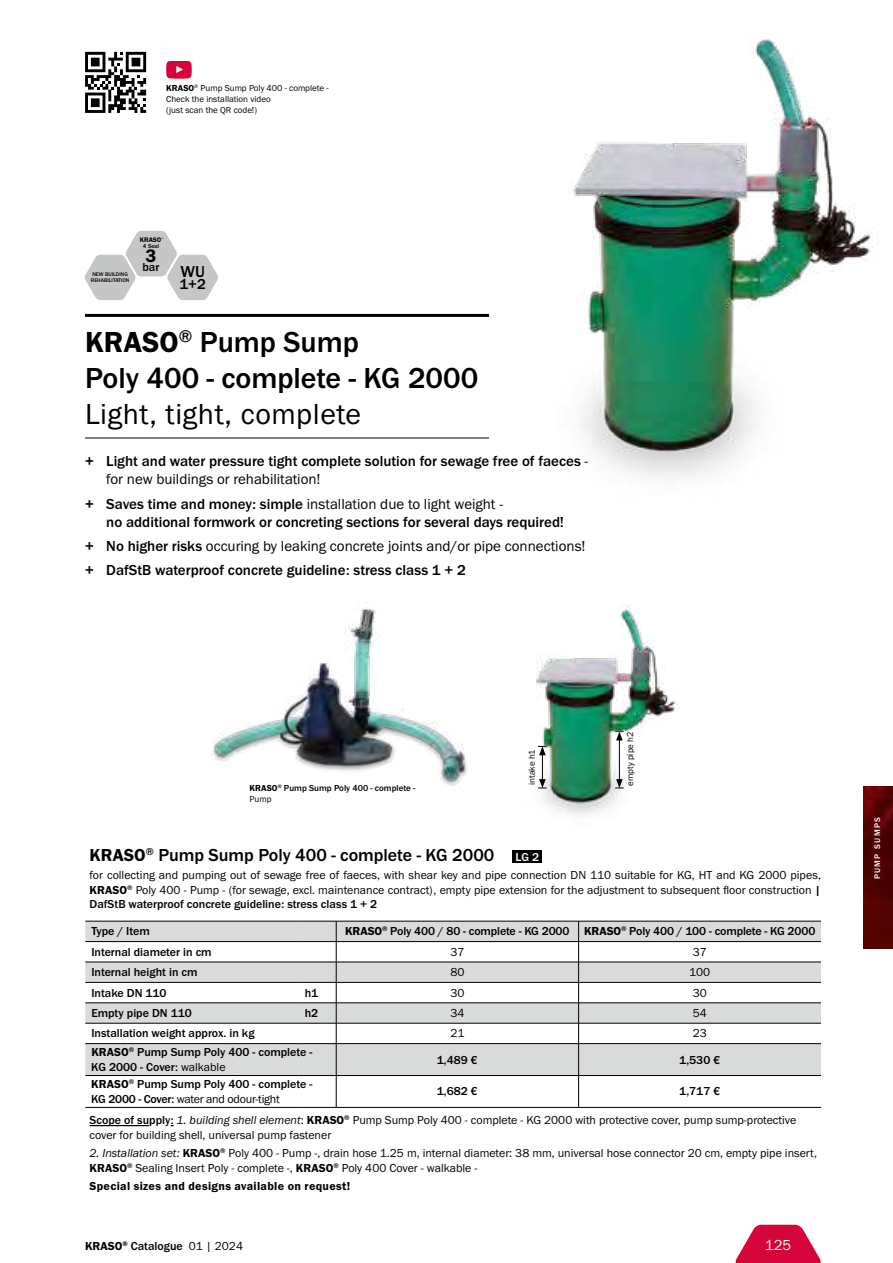
<style>
.page{position:relative;width:893px;height:1263px;background:#fff}
.page>*{position:absolute;margin:0;border:0;box-sizing:border-box;transform-origin:0 0}
.t1{font:500 30px/36px "Franklin Gothic URW";color:#000}
.t2{font:30px "Franklin Gothic URW Boo";letter-spacing:.02em;color:#000}
.t3{font:18.75px "Franklin Gothic URW Dem";color:#000}
.t4{font:500 18px "Franklin Gothic URW";color:#000}
.t5{font:500 16.5px "Franklin Gothic URW";color:#000}
.t6{font:500 15px "Franklin Gothic URW";color:#000}
.t7{font:15px/24.3px "Franklin Gothic URW Boo";color:#000}
.t8{font:15px "Franklin Gothic URW Boo";color:#fff}
.t9{font:12px/14.4px "Franklin Gothic URW Boo";color:#000}
.t10{font:500 12px/14.4px "Franklin Gothic URW";color:#000}
.t11{font:12px "Franklin Gothic URW Dem";letter-spacing:.025em;color:#000}
.t12{font:12px "Franklin Gothic URW Boo";letter-spacing:-.02em;color:#000}
.t13{font:9px/10.8px "Franklin Gothic URW Boo";color:#000}
.t14{font:500 9px "Franklin Gothic URW";color:#000}
.t15{font:500 8.4px "Franklin Gothic URW";letter-spacing:.145em;color:#fff}
.t16{font:6.9px "Franklin Gothic URW Dem";color:#000}
.t17{font:500 6px "Franklin Gothic URW";color:#000}
.t18{font:500 5.4px/6px "Franklin Gothic URW";color:#000}
.t19{font:1.95px "Franklin Gothic URW Dem";color:#000}
.s1{font-family:"Franklin Gothic URW Dem"}
.s2{font-family:"Franklin Gothic URW Dem";font-weight:400}
.s3{font-family:"Franklin Gothic URW Boo";font-weight:400}
.s4{font-family:"Franklin Gothic URW";font-weight:500}
.s5{font-size:12px;color:#fff}
.s6{font-family:"Franklin Gothic URW Boo Ita"}
</style>
<div class="page">
<img style="left:863px;top:787px;width:30px;height:161px">
<svg style="left:735px;top:1225px;width:86px;height:38px"></svg>
<img style="left:212px;top:602px;width:255px;height:184px">
<svg style="left:166px;top:61px;width:26px;height:18px"></svg>
<svg style="left:85px;top:52px;width:61px;height:61px"></svg>
<div style="left:512px;top:850px;width:30px;height:13px;background:#000"></div>
<div style="left:85px;top:1044px;width:736px;height:31px;background:#d9dada"></div>
<hr style="left:85px;top:1043px;width:214px;height:1px;background:#000">
<hr style="left:299px;top:1043px;width:37px;height:1px;background:#000">
<hr style="left:336px;top:1043px;width:243px;height:1px;background:#000">
<hr style="left:579px;top:1043px;width:242px;height:1px;background:#000">
<hr style="left:85px;top:1075px;width:214px;height:1px;background:#000">
<hr style="left:299px;top:1075px;width:37px;height:1px;background:#000">
<hr style="left:336px;top:1075px;width:243px;height:1px;background:#000">
<hr style="left:579px;top:1075px;width:242px;height:1px;background:#000">
<hr style="left:85px;top:1107px;width:214px;height:1px;background:#000">
<hr style="left:299px;top:1107px;width:37px;height:1px;background:#000">
<hr style="left:336px;top:1107px;width:243px;height:1px;background:#000">
<hr style="left:579px;top:1107px;width:242px;height:1px;background:#000">
<hr style="left:336px;top:1044px;width:1px;height:31px;background:#000">
<hr style="left:578px;top:1044px;width:1px;height:31px;background:#000">
<hr style="left:336px;top:1076px;width:1px;height:31px;background:#000">
<hr style="left:578px;top:1076px;width:1px;height:31px;background:#000">
<svg style="left:85px;top:921px;width:736px;height:122px"></svg>
<hr style="left:85px;top:941px;width:214px;height:1px;background:#000">
<hr style="left:299px;top:941px;width:37px;height:1px;background:#000">
<hr style="left:336px;top:941px;width:243px;height:1px;background:#000">
<hr style="left:579px;top:941px;width:242px;height:1px;background:#000">
<hr style="left:85px;top:962px;width:214px;height:1px;background:#000">
<hr style="left:299px;top:962px;width:37px;height:1px;background:#000">
<hr style="left:336px;top:962px;width:243px;height:1px;background:#000">
<hr style="left:579px;top:962px;width:242px;height:1px;background:#000">
<hr style="left:85px;top:982px;width:214px;height:1px;background:#000">
<hr style="left:299px;top:982px;width:37px;height:1px;background:#000">
<hr style="left:336px;top:982px;width:243px;height:1px;background:#000">
<hr style="left:579px;top:982px;width:242px;height:1px;background:#000">
<hr style="left:85px;top:1002px;width:214px;height:1px;background:#000">
<hr style="left:299px;top:1002px;width:37px;height:1px;background:#000">
<hr style="left:336px;top:1002px;width:243px;height:1px;background:#000">
<hr style="left:579px;top:1002px;width:242px;height:1px;background:#000">
<hr style="left:85px;top:1023px;width:214px;height:1px;background:#000">
<hr style="left:299px;top:1023px;width:37px;height:1px;background:#000">
<hr style="left:336px;top:1023px;width:243px;height:1px;background:#000">
<hr style="left:579px;top:1023px;width:242px;height:1px;background:#000">
<hr style="left:90px;top:1125px;width:59px;height:1px;background:#000">
<img style="left:536px;top:604px;width:143px;height:210px">
<hr style="left:85px;top:314px;width:404px;height:3px;background:#000">
<hr style="left:85px;top:438px;width:404px;height:1px;background:#000">
<img style="left:268px;top:39px;width:610px;height:441px">
<svg style="left:85px;top:231px;width:133px;height:69px"></svg>
<p class="t13" style="left:166px;top:83px;width:164px"><span class="s1">KRASO</span><sup>®</sup> Pump Sump Poly 400 - complete -<br>Check the installation video<br>(just scan the QR code!)</p>
<p class="t18" style="left:91px;top:271px;width:40px">NEW BUILDING<br>REHABILITATION</p>
<p class="t16" style="left:140px;top:236px;width:23px">KRASO</p>
<p class="t19" style="left:161px;top:237px;width:3px">®</p>
<p class="t17" style="left:143px;top:242px;width:18px">4 Seal</p>
<h2 class="t3" style="left:145px;top:244px;width:13px">3</h2>
<p class="t10" style="left:142px;top:260px;width:18px">bar</p>
<h3 class="t5" style="left:181px;top:261px;width:26px">WU</h3>
<p class="t6" style="left:179px;top:275px;width:28px">1+2</p>
<h1 class="t1" style="left:85px;top:323px;width:395px"><span class="s2">KRASO</span><sup>®</sup> Pump Sump<br>Poly 400 - complete - KG 2000</h1>
<h1 class="t2" style="left:85px;top:395px;width:278px">Light, tight, complete</h1>
<p class="t6" style="left:85px;top:452px;width:505px"><span class="s2">+</span> Light and water pressure tight complete solution for sewage free of faeces <span class="s3">-</span></p>
<p class="t7" style="left:85px;top:467px;width:420px;text-indent:21px">for new buildings or rehabilitation!<br><span class="s1">+</span> <span class="s4">Saves time and money: simple</span> installation due to light weight -</p>
<p class="t6" style="left:106px;top:512px;width:459px">no additional formwork or concreting sections for several days required!</p>
<p class="t7" style="left:85px;top:533px;width:502px"><span class="s1">+</span> <span class="s4">No higher risks</span> occuring by leaking concrete joints and/or pipe connections!</p>
<p class="t6" style="left:85px;top:561px;width:382px"><span class="s2">+</span> DafStB waterproof concrete guideline: stress class 1 + 2</p>
<p class="t14" style="left:250px;top:782px;width:167px"><span class="s2">KRASO</span><sup>®</sup> Pump Sump Poly 400 - complete -</p>
<p class="t13" style="left:250px;top:793px;width:23px">Pump</p>
<p class="t13" style="left:526px;top:785px;width:37px;rotate:-90deg">intake h1</p>
<p class="t13" style="left:624px;top:786px;width:56px;rotate:-90deg">empty pipe h2</p>
<h3 class="t4" style="left:90px;top:844px;width:451px"><span class="s2">KRASO</span><sup>®</sup> Pump Sump Poly 400 - complete - KG 2000 <span class="s5">LG 2</span></h3>
<p class="t9" style="left:90px;top:868px;width:733px">for collecting and pumping out of sewage free of faeces, with shear key and pipe connection DN 110 suitable for KG, HT and KG 2000 pipes,<br><span class="s1">KRASO</span><sup>®</sup> Poly 400 - Pump - (for sewage, excl. maintenance contract), empty pipe extension for the adjustment to subsequent floor construction <span class="s4">|</span></p>
<p class="t10" style="left:90px;top:897px;width:289px">DafStB waterproof concrete guideline: stress class 1 + 2</p>
<p class="t10" style="left:91px;top:924px;width:60px">Type / Item</p>
<p class="t10" style="left:345px;top:924px;width:472px"><span class="s2">KRASO</span><sup>®</sup> Poly 400 / 80 - complete - KG 2000 <span class="s2">KRASO</span><sup>®</sup> Poly 400 / 100 - complete - KG 2000</p>
<p class="t10" style="left:91px;top:944px;width:122px">Internal diameter in cm</p>
<p class="t9" style="left:450px;top:944px;width:16px">37</p>
<p class="t9" style="left:693px;top:944px;width:16px">37</p>
<p class="t10" style="left:91px;top:965px;width:108px">Internal height in cm</p>
<p class="t9" style="left:450px;top:965px;width:16px">80</p>
<p class="t9" style="left:689px;top:965px;width:23px">100</p>
<p class="t10" style="left:91px;top:985px;width:77px">Intake DN 110</p>
<p class="t10" style="left:305px;top:985px;width:15px">h1</p>
<p class="t9" style="left:450px;top:985px;width:16px">30</p>
<p class="t9" style="left:693px;top:985px;width:16px">30</p>
<p class="t10" style="left:91px;top:1005px;width:102px">Empty pipe DN 110</p>
<p class="t10" style="left:305px;top:1005px;width:15px">h2</p>
<p class="t9" style="left:450px;top:1005px;width:16px">34</p>
<p class="t9" style="left:693px;top:1005px;width:16px">54</p>
<p class="t10" style="left:91px;top:1026px;width:165px">Installation weight approx. in kg</p>
<p class="t9" style="left:450px;top:1026px;width:16px">21</p>
<p class="t9" style="left:693px;top:1026px;width:16px">23</p>
<p class="t10" style="left:91px;top:1045px;width:222px"><span class="s2">KRASO</span><sup>®</sup> Pump Sump Poly 400 - complete -<br>KG 2000 - Cover: <span class="s3">walkable</span></p>
<p class="t10" style="left:437px;top:1052px;width:43px">1,489 €</p>
<p class="t10" style="left:679px;top:1052px;width:43px">1,530 €</p>
<p class="t10" style="left:91px;top:1077px;width:222px"><span class="s2">KRASO</span><sup>®</sup> Pump Sump Poly 400 - complete -</p>
<p class="t12" style="left:91px;top:1091px;width:190px"><span class="s4">KG 2000 - Cover:</span> water and odour-tight</p>
<p class="t10" style="left:437px;top:1084px;width:43px">1,682 €</p>
<p class="t10" style="left:679px;top:1084px;width:43px">1,717 €</p>
<p class="t9" style="left:90px;top:1113px;width:708px"><span class="s4">Scope of supply:</span> <span class="s6">1. building shell element</span>: <span class="s1">KRASO</span><sup>®</sup> Pump Sump Poly 400 - complete - KG 2000 with protective cover, pump sump-protective cover for building shell, universal pump fastener</p>
<p class="t9" style="left:90px;top:1146px;width:729px"><span class="s6">2. Installation set:</span> <span class="s1">KRASO</span><sup>®</sup> Poly 400 - Pump -, drain hose 1.25 m, internal diameter: 38 mm, universal hose connector 20 cm, empty pipe insert,<br><span class="s1">KRASO</span><sup>®</sup> Sealing Insert Poly - complete -, <span class="s1">KRASO</span><sup>®</sup> Poly 400 Cover - walkable -</p>
<p class="t11" style="left:90px;top:1179px;width:262px">Special sizes and designs available on request!</p>
<p class="t10" style="left:85px;top:1239px;width:160px"><span class="s2">KRASO</span><sup>®</sup> Catalogue <span class="s3">01 | 2024</span></p>
<p class="t8" style="left:765px;top:1236px;width:28px">125</p>
<p class="t15" style="left:872px;top:879px;width:63px;rotate:-90deg">pump sumps</p>
</div>
